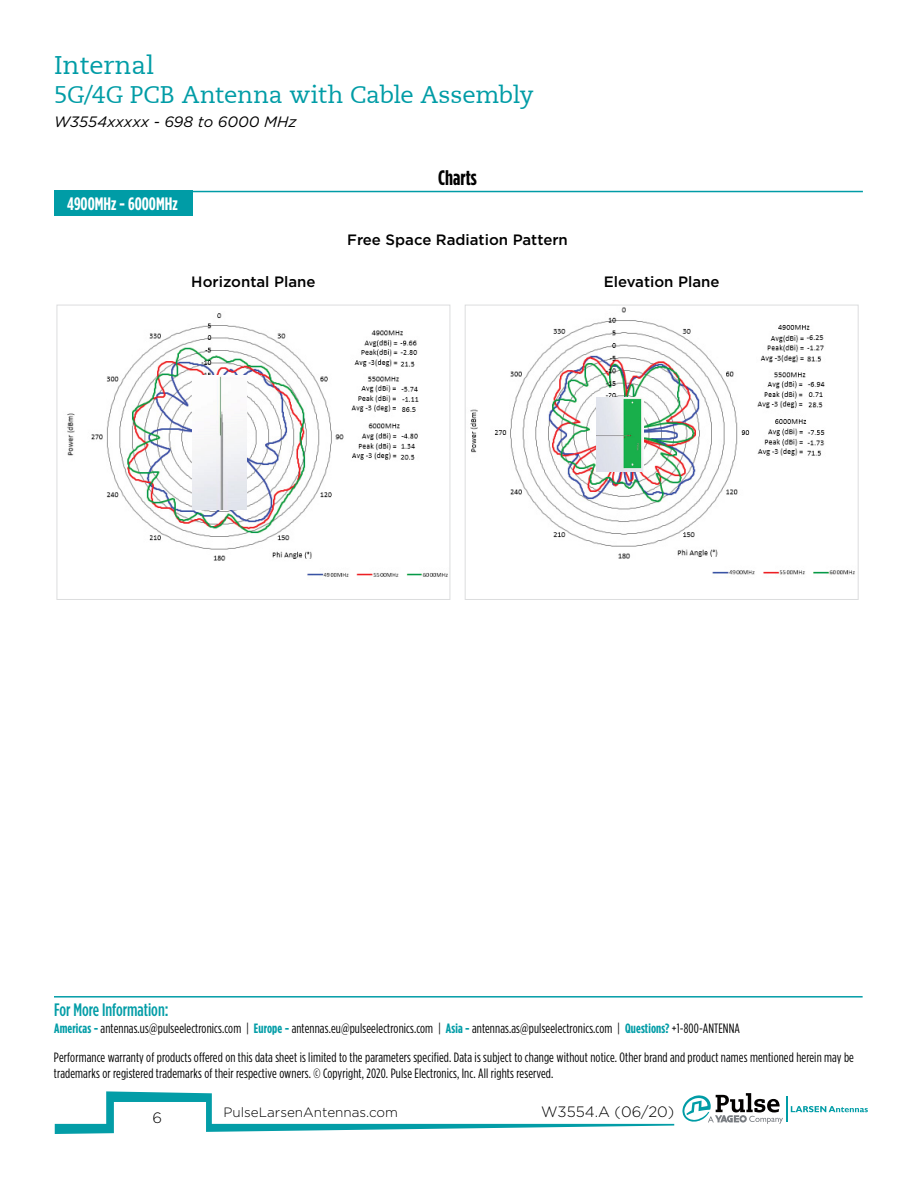
<style>
.page{position:relative;width:918px;height:1188px;background:#fff}
.page>*{position:absolute;margin:0;border:0;box-sizing:border-box;transform-origin:0 0}
.t1{font:25.5px "Caecilia LT";color:#009ca6}
.t2{font:24px "Caecilia LT";letter-spacing:-.01em;color:#009ca6}
.t3{font:700 21px "Gotham Condensed";color:#000}
.t4{font:500 18px "Gotham Condensed";color:#039da7}
.t5{font:700 18px "Gotham Condensed";color:#fff}
.t6{font:500 15px "Gotham";color:#000}
.t7{font:italic 15px "Gotham";color:#000}
.t8{font:300 15px "Gotham";color:#000}
.t9{font:13.5px/28.8px "Gotham Condensed";letter-spacing:.01em;color:#000}
.t10{font:300 13.5px "Gotham";color:#000}
.s1{font-weight:700;color:#039da7}
</style>
<div class="page">
<svg style="left:682px;top:1093px;width:101px;height:31px"></svg>
<svg style="left:791px;top:1106px;width:77px;height:6px"></svg>
<hr style="left:786px;top:1096px;width:2px;height:25px;background:#009ca6">
<svg style="left:55px;top:1091px;width:619px;height:43px"></svg>
<hr style="left:54px;top:996px;width:809px;height:2px;background:#039da7">
<div style="left:54px;top:191px;width:139px;height:25px;background:#009ca6"></div>
<hr style="left:54px;top:191px;width:809px;height:1px;background:#009ca6">
<img style="left:67px;top:313px;width:381px;height:264px">
<img style="left:192px;top:376px;width:54px;height:134px">
<div style="left:57px;top:305px;width:393px;height:295px;border:1px solid #dcddde"></div>
<img style="left:470px;top:307px;width:385px;height:268px">
<img style="left:596px;top:397px;width:47px;height:74px">
<div style="left:465px;top:305px;width:393px;height:295px;border:1px solid #dcddde"></div>
<h1 class="t1" style="left:54px;top:50px;width:102px">Internal</h1>
<h2 class="t2" style="left:54px;top:80px;width:481px">5G/4G PCB Antenna with Cable Assembly</h2>
<p class="t7" style="left:54px;top:112px;width:244px">W3554xxxxx - 698 to 6000 MHz</p>
<h3 class="t5" style="left:67px;top:193px;width:112px">4900MHz - 6000MHz</h3>
<h3 class="t3" style="left:438px;top:165px;width:40px">Charts</h3>
<p class="t6" style="left:347px;top:230px;width:222px">Free Space Radiation Pattern</p>
<p class="t6" style="left:191px;top:272px;width:126px">Horizontal Plane</p>
<p class="t6" style="left:604px;top:272px;width:117px">Elevation Plane</p>
<h3 class="t4" style="left:54px;top:999px;width:116px">For More Information:</h3>
<p class="t9" style="left:54px;top:1014px;width:802px"><span class="s1">Americas -</span> antennas.us@pulseelectronics.com | <span class="s1">Europe -</span> antennas.eu@pulseelectronics.com | <span class="s1">Asia -</span> antennas.as@pulseelectronics.com | <span class="s1">Questions?</span> +1-800-ANTENNA<br>Performance warranty of products offered on this data sheet is limited to the parameters specified. Data is subject to change without notice. Other brand and product names mentioned herein may be</p>
<p class="t9" style="left:54px;top:1059px;width:501px">trademarks or registered trademarks of their respective owners. © Copyright, 2020. Pulse Electronics, Inc. All rights reserved.</p>
<p class="t8" style="left:152px;top:1109px;width:11px">6</p>
<p class="t10" style="left:224px;top:1104px;width:176px">PulseLarsenAntennas.com</p>
<p class="t8" style="left:541px;top:1103px;width:135px">W3554.A (06/20)</p>
</div>
